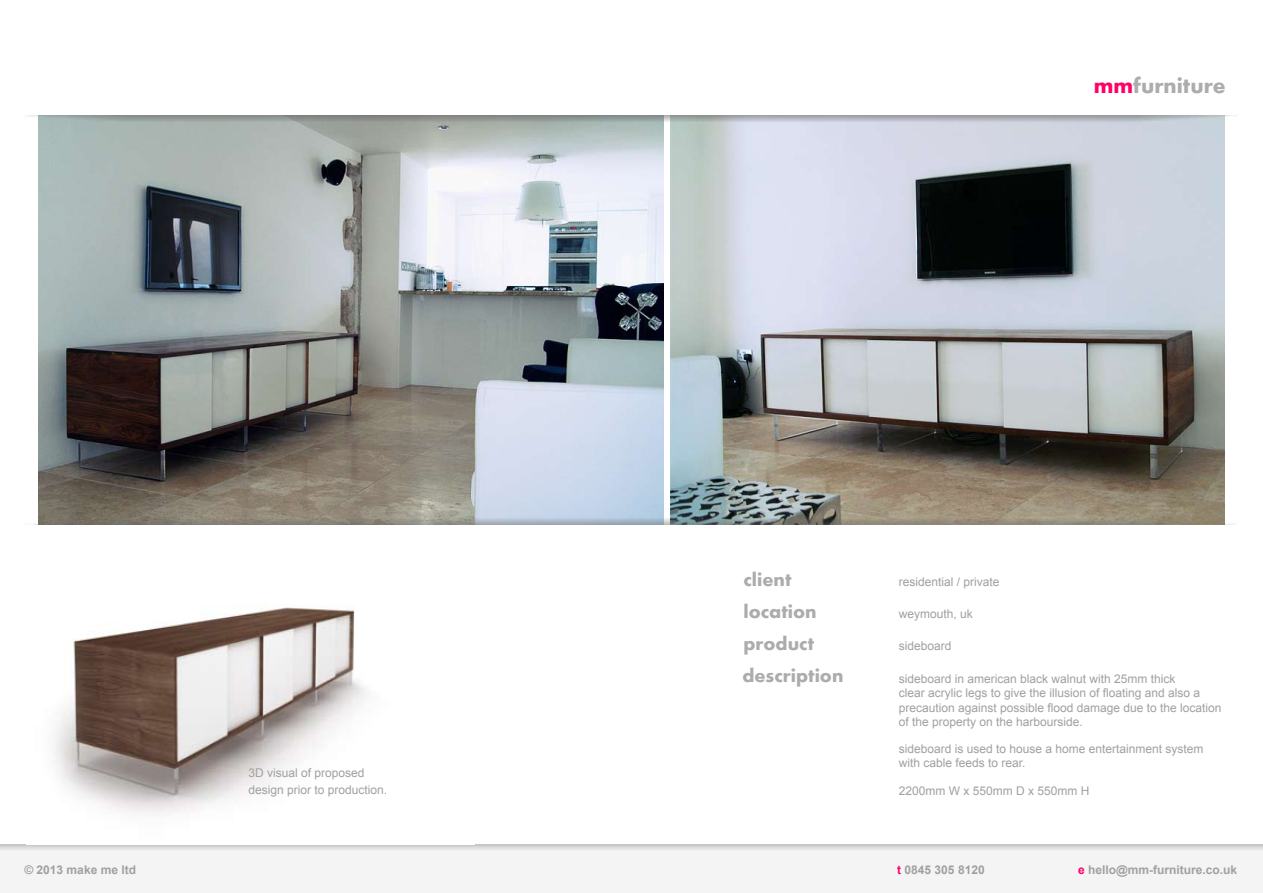
<style>
.page{position:relative;width:1263px;height:893px;background:#fff}
.page>*{position:absolute;margin:0;border:0;box-sizing:border-box;transform-origin:0 0}
.t1{font:700 22.5px "Aharoni";color:#acacac}
.t2{font:700 19.5px/32px "Aharoni";color:#acacac}
.t3{font:12px/14.4px "Arial";color:#a0a0a0}
.t4{font:700 12px "Arial";color:#a0a0a0}
.s1{color:#f06}
</style>
<div class="page">
<div style="left:0;top:845px;width:1263px;height:48px;background:#f4f4f4"></div>
<img style="left:38px;top:135px;width:625px;height:369px">
<img style="left:670px;top:135px;width:554px;height:369px">
<img style="left:28px;top:115px;width:1209px;height:20px">
<img style="left:38px;top:504px;width:1187px;height:20px">
<img style="left:54px;top:607px;width:312px;height:206px">
<p class="t4" style="left:24px;top:862px;width:113px">© 2013 make me ltd</p>
<p class="t3" style="left:248px;top:764px;width:140px;line-height:17.2px">3D visual of proposed design prior to production.</p>
<h1 class="t1" style="left:1094px;top:77px;width:133px"><span class="s1">mm</span>furniture</h1>
<h2 class="t2" style="left:743px;top:566px;width:50px">client</h2>
<p class="t3" style="left:899px;top:575px;width:102px">residential / private</p>
<p class="t3" style="left:899px;top:607px;width:76px">weymouth, uk</p>
<p class="t3" style="left:899px;top:639px;width:54px">sideboard</p>
<p class="t3" style="left:899px;top:671px;width:324px">sideboard in american black walnut with 25mm thick<br>clear acrylic legs to give the illusion of floating and also a precaution against possible flood damage due to the location of the property on the harbourside.</p>
<p class="t3" style="left:899px;top:742px;width:306px">sideboard is used to house a home entertainment system with cable feeds to rear.</p>
<p class="t3" style="left:899px;top:783px;width:192px">2200mm W x 550mm D x 550mm H</p>
<h2 class="t2" style="left:742px;top:598px;width:103px">location product description</h2>
<p class="t4" style="left:897px;top:862px;width:89px"><span class="s1">t</span> 0845 305 8120</p>
<p class="t4" style="left:1078px;top:862px;width:161px"><span class="s1">e</span> hello@mm-furniture.co.uk</p>
</div>
